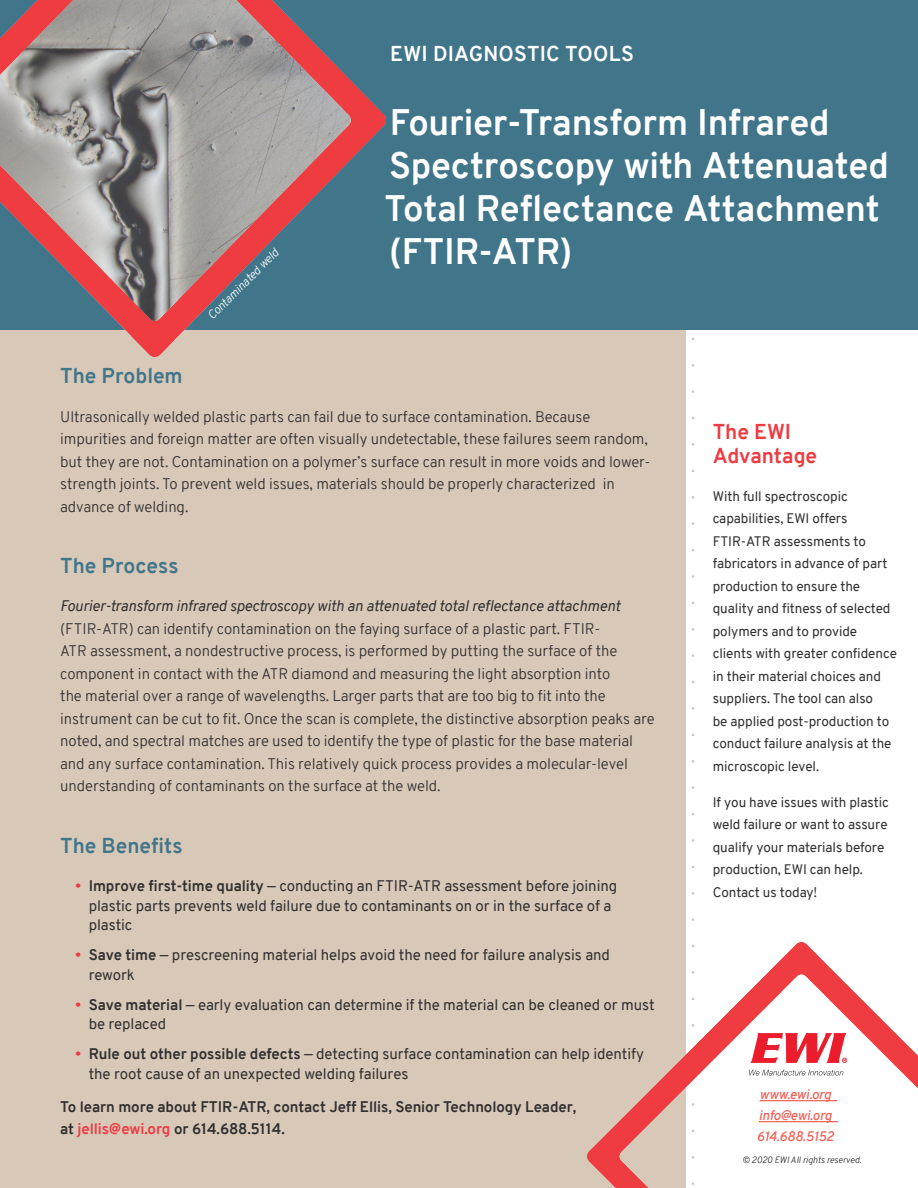
<style>
.page{position:relative;width:918px;height:1188px;background:#fff}
.page>*{position:absolute;margin:0;border:0;box-sizing:border-box;transform-origin:0 0}
.t1{font:700 36px/43.2px "Overpass";letter-spacing:-.005em;color:#fff}
.t2{font:700 21px "Overpass";color:#41758a}
.t3{font:700 21px "Overpass";letter-spacing:.01em;color:#fff}
.t4{font:700 21px/24px "Overpass";color:#ee3a41}
.t5{font:300 15px/22.5px "Overpass";letter-spacing:-.005em;color:#312f30}
.t6{font:15px/19.5px "Overpass";letter-spacing:-.005em;color:#312f30}
.t7{font:700 15px/22.5px "Overpass";letter-spacing:-.005em;color:#312f30}
.t8{font:italic 15px "Overpass";letter-spacing:-.005em;color:#312f30}
.t9{font:13.5px/22.5px "Overpass";letter-spacing:-.005em;color:#312f30}
.t10{font:italic 600 13.5px/21px "Overpass";color:#f16056}
.t11{font:italic 300 11.7px "Overpass";color:#fff}
.t12{font:italic 300 9px "Overpass";letter-spacing:-.005em;color:#312f30}
.s1{font-weight:700;color:#ee3a41}
.s2{font-weight:700}
.s3{color:#ee3a41}
</style>
<div class="page">
<div style="left:0;top:328px;width:686px;height:860px;background:#d8c8b8"></div>
<div style="left:0;top:0;width:918px;height:329px;background:#41758a"></div>
<svg style="left:686px;top:329px;width:20px;height:592px"></svg>
<img style="left:588px;top:942px;width:330px;height:246px">
<svg style="left:750px;top:1033px;width:97px;height:30px"></svg>
<svg style="left:749px;top:1070px;width:94px;height:6px"></svg>
<hr style="left:760px;top:1100px;width:77px;height:1px;background:#f16056">
<hr style="left:759px;top:1121px;width:79px;height:1px;background:#f16056">
<img style="left:0;top:0;width:385px;height:356px">
<p class="t11" style="left:204px;top:311px;width:96px;rotate:-45deg">Contaminated weld</p>
<h2 class="t3" style="left:390px;top:39px;width:245px">EWI DIAGNOSTIC TOOLS</h2>
<h1 class="t1" style="left:385px;top:101px;width:506px">Fourier-Transform Infrared<br>Spectroscopy with Attenuated<br>Total Reflectance Attachment (FTIR-ATR)</h1>
<h2 class="t2" style="left:60px;top:361px;width:124px">The Problem</h2>
<p class="t5" style="left:60px;top:405px;width:592px">Ultrasonically welded plastic parts can fail due to surface contamination. Because impurities and foreign matter are often visually undetectable, these failures seem random, but they are not. Contamination on a polymer’s surface can result in more voids and lower&shy;strength joints. To prevent weld issues, materials should be properly characterized in advance of welding.</p>
<h2 class="t4" style="left:713px;top:419px;width:106px">The EWI<br>Advantage</h2>
<p class="t9" style="left:713px;top:485px;width:186px">With full spectroscopic capabilities, EWI offers<br>FTIR-ATR assessments to fabricators in advance of part production to ensure the quality and fitness of selected polymers and to provide clients with greater confidence in their material choices and suppliers. The tool can also<br>be applied post-production to conduct failure analysis at the microscopic level.</p>
<p class="t9" style="left:713px;top:791px;width:177px">If you have issues with plastic weld failure or want to assure qualify your materials before production, EWI can help.<br>Contact us today!</p>
<h2 class="t2" style="left:60px;top:551px;width:120px">The Process</h2>
<p class="t8" style="left:60px;top:595px;width:562px">Fourier-transform infrared spectroscopy with an attenuated total reflectance attachment</p>
<p class="t5" style="left:60px;top:617px;width:596px">(FTIR-ATR) can identify contamination on the faying surface of a plastic part. FTIR-<br>ATR assessment, a nondestructive process, is performed by putting the surface of the component in contact with the ATR diamond and measuring the light absorption into<br>the material over a range of wavelengths. Larger parts that are too big to fit into the instrument can be cut to fit. Once the scan is complete, the distinctive absorption peaks are noted, and spectral matches are used to identify the type of plastic for the base material and any surface contamination. This relatively quick process provides a molecular-level understanding of contaminants on the surface at the weld.</p>
<h2 class="t2" style="left:60px;top:830px;width:124px">The Benefits</h2>
<p class="t6" style="left:89px;top:876px;width:530px;text-indent:-14px"><span class="s1">•</span> <span class="s2">Improve first-time quality</span> — conducting an FTIR-ATR assessment before joining plastic parts prevents weld failure due to contaminants on or in the surface of a plastic</p>
<p class="t6" style="left:89px;top:945px;width:523px;text-indent:-14px"><span class="s1">•</span> <span class="s2">Save time</span> — prescreening material helps avoid the need for failure analysis and rework</p>
<p class="t6" style="left:89px;top:995px;width:567px;text-indent:-14px"><span class="s1">•</span> <span class="s2">Save material</span> — early evaluation can determine if the material can be cleaned or must be replaced</p>
<p class="t6" style="left:89px;top:1044px;width:557px;text-indent:-14px"><span class="s1">•</span> <span class="s2">Rule out other possible defects</span> — detecting surface contamination can help identify the root cause of an unexpected welding failures</p>
<p class="t7" style="left:60px;top:1095px;width:518px">To learn more about FTIR-ATR, contact Jeff Ellis, Senior Technology Leader, at <span class="s3">jellis@ewi.org</span> or 614.688.5114.</p>
<p class="t10" style="left:757px;top:1084px;width:79px">www.ewi.org info@ewi.org<br>614.688.5152</p>
<p class="t12" style="left:742px;top:1153px;width:121px">© 2020 EWI All rights reserved.</p>
</div>
